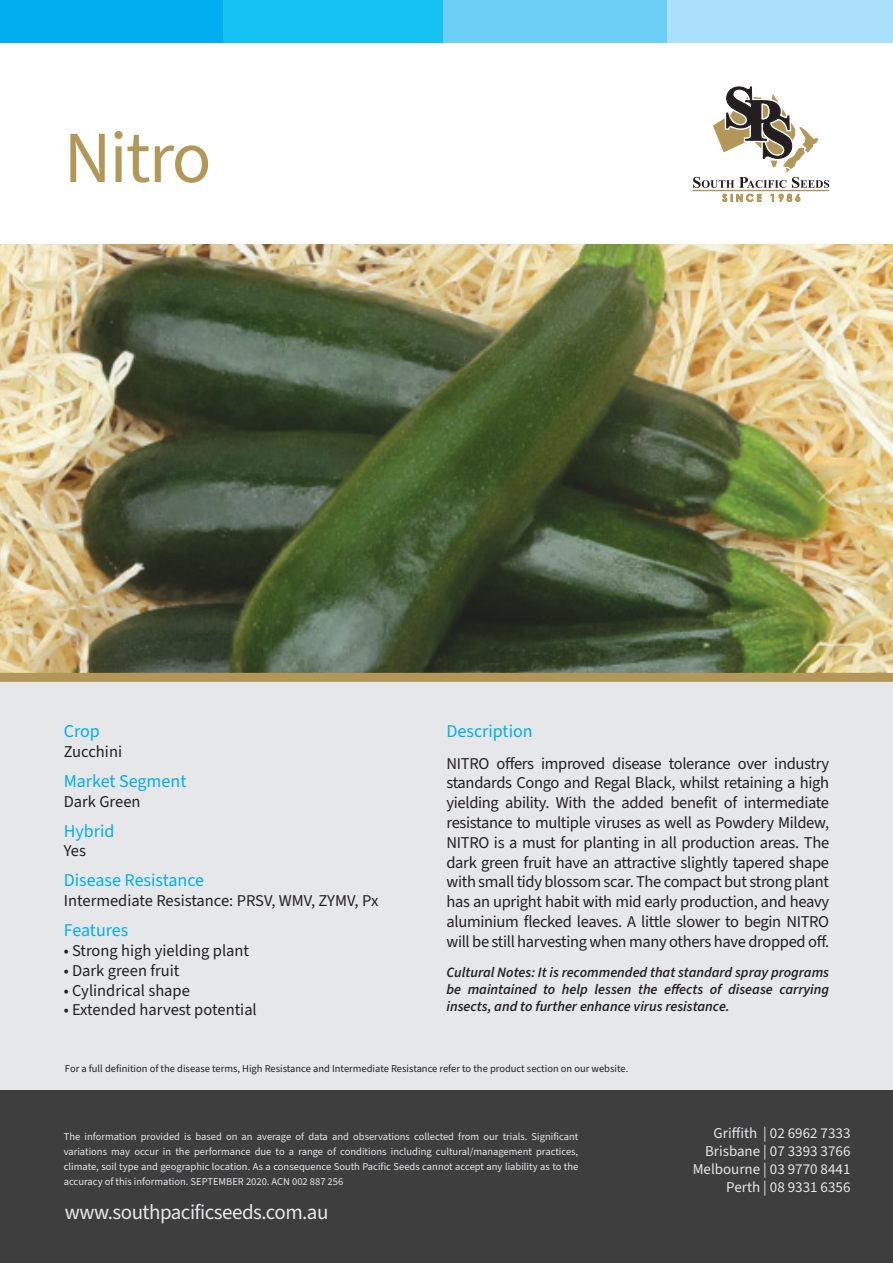
<style>
.page{position:relative;width:893px;height:1263px;background:#fff}
.page>*{position:absolute;margin:0;border:0;box-sizing:border-box;transform-origin:0 0}
.t1{font:73.5px "Source Sans 3";letter-spacing:-.025em;color:#b39758}
.t2{font:21px "Source Sans 3";letter-spacing:-.025em;color:#e6e7e9}
.t3{font:18px "Source Sans 3";color:#00aeef}
.t4{font:16.5px/19.8px "Source Sans 3";color:#231f20;text-align:justify}
.t5{font:15px "Source Sans 3";color:#e6e7e9}
.t6{font:italic 600 14.25px/17.1px "Source Sans 3";color:#231f20;text-align:justify}
.t7{font:10.5px/15px "Source Sans 3";color:#e6e7e9;text-align:justify}
.t8{font:10.5px "Source Sans 3";color:#231f20}
</style>
<div class="page">
<img style="left:0;top:244px;width:893px;height:429px">
<div style="left:0;top:677px;width:893px;height:414px;background:#e6e7e9"></div>
<div style="left:0;top:1091px;width:893px;height:172px;background:#3e3e3f"></div>
<div style="left:0;top:0;width:223px;height:43px;background:#00aeef"></div>
<div style="left:223px;top:0;width:224px;height:43px;background:#15c0f2"></div>
<div style="left:444px;top:0;width:224px;height:43px;background:#6bcff6"></div>
<div style="left:668px;top:0;width:225px;height:43px;background:#aae0f9"></div>
<hr style="left:692px;top:190px;width:137px;height:1px;background:#b39758">
<svg style="left:722px;top:194px;width:39px;height:8px"></svg>
<svg style="left:771px;top:194px;width:29px;height:8px"></svg>
<svg style="left:693px;top:86px;width:136px;height:102px"></svg>
<div style="left:0;top:673px;width:893px;height:9px;background:#b39758"></div>
<p class="t1" style="left:64px;top:108px;width:149px">Nitro</p>
<p class="t3" style="left:64px;top:719px;width:38px">Crop</p>
<p class="t4" style="left:64px;top:742px;width:60px">Zucchini</p>
<p class="t3" style="left:64px;top:769px;width:124px">Market Segment</p>
<p class="t4" style="left:64px;top:792px;width:78px">Dark Green</p>
<p class="t3" style="left:64px;top:819px;width:52px">Hybrid</p>
<p class="t4" style="left:64px;top:841px;width:24px">Yes</p>
<p class="t3" style="left:64px;top:868px;width:142px">Disease Resistance</p>
<p class="t4" style="left:64px;top:891px;width:316px">Intermediate Resistance: PRSV, WMV, ZYMV, Px</p>
<p class="t3" style="left:64px;top:918px;width:66px">Features</p>
<p class="t4" style="left:64px;top:941px;width:187px">• Strong high yielding plant</p>
<p class="t4" style="left:64px;top:961px;width:117px">• Dark green fruit</p>
<p class="t4" style="left:64px;top:981px;width:128px">• Cylindrical shape</p>
<p class="t4" style="left:64px;top:1000px;width:195px">• Extended harvest potential</p>
<p class="t3" style="left:446px;top:719px;width:88px">Description</p>
<p class="t4" style="left:446px;top:754px;width:384px">NITRO offers improved disease tolerance over industry standards Congo and Regal Black, whilst retaining a high yielding ability. With the added benefit of intermediate resistance to multiple viruses as well as Powdery Mildew, NITRO is a must for planting in all production areas. The dark green fruit have an attractive slightly tapered shape with small tidy blossom scar. The compact but strong plant has an upright habit with mid early production, and heavy aluminium flecked leaves. A little slower to begin NITRO will be still harvesting when many others have dropped off.</p>
<p class="t6" style="left:446px;top:964px;width:384px">Cultural Notes: It is recommended that standard spray programs be maintained to help lessen the effects of disease carrying insects, and to further enhance virus resistance.</p>
<p class="t8" style="left:65px;top:1061px;width:565px">For a full definition of the disease terms, High Resistance and Intermediate Resistance refer to the product section on our website.</p>
<p class="t7" style="left:64px;top:1129px;width:516px">The information provided is based on an average of data and observations collected from our trials. Significant variations may occur in the performance due to a range of conditions including cultural/management practices, climate, soil type and geographic location. As a consequence South Pacific Seeds cannot accept any liability as to the accuracy of this information. SEPTEMBER 2020. ACN 002 887 256</p>
<p class="t2" style="left:65px;top:1198px;width:265px">www.southpacificseeds.com.au</p>
<p class="t5" style="left:714px;top:1123px;width:138px">Griffith | 02 6962 7333</p>
<p class="t5" style="left:705px;top:1141px;width:147px">Brisbane | 07 3393 3766</p>
<p class="t5" style="left:693px;top:1159px;width:159px">Melbourne | 03 9770 8441</p>
<p class="t5" style="left:726px;top:1177px;width:126px">Perth | 08 9331 6356</p>
</div>
